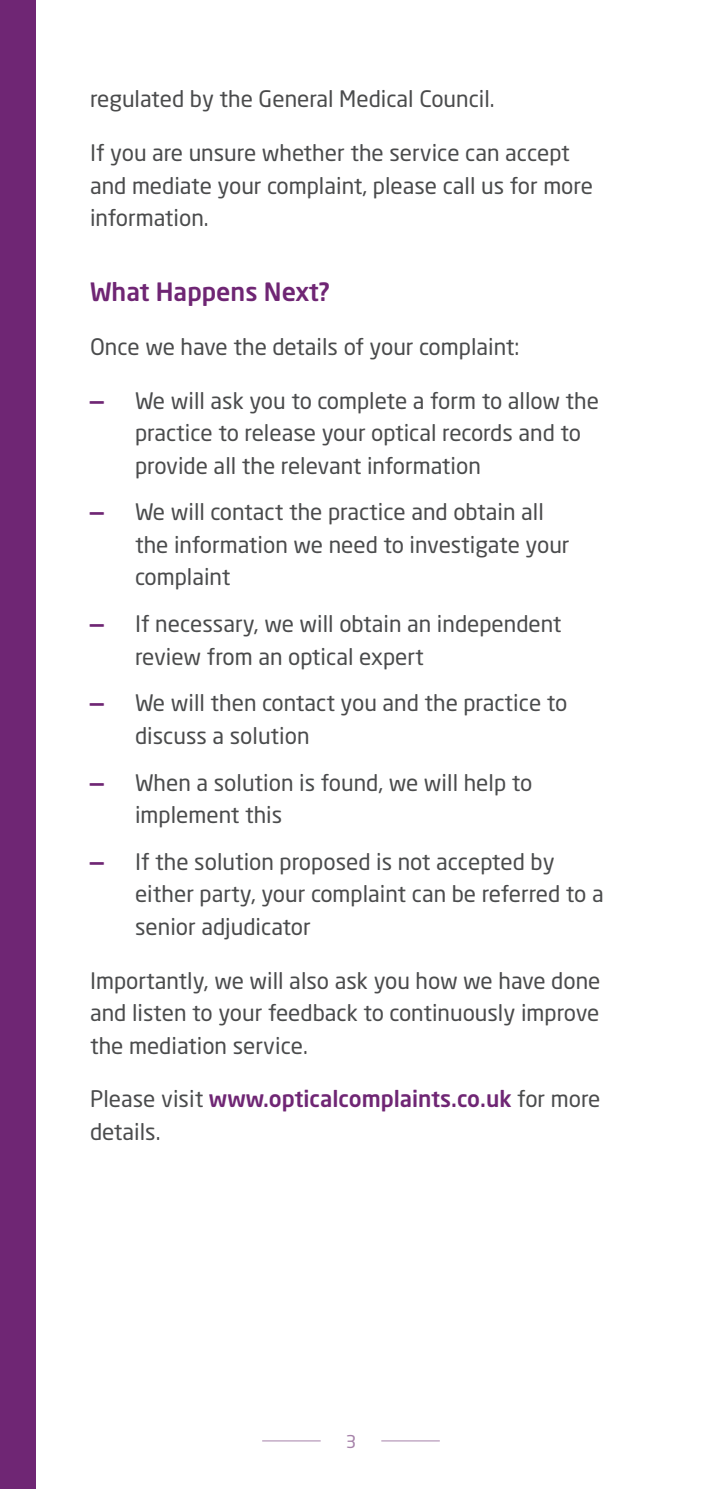
<style>
.page{position:relative;width:702px;height:1489px;background:#fff}
.page>*{position:absolute;margin:0;border:0;box-sizing:border-box;transform-origin:0 0}
.t1{font:500 25px "Neo Sans Std";color:#6f2674}
.t2{font:22.5px/32.5px "Neo Sans Std";color:#4a4b4c}
.t3{font:500 22.5px/32.5px "Neo Sans Std";color:#6f2674}
.t4{font:17.5px "Neo Sans Std";color:#a682a9}
.s1{font-weight:700;color:#6f2674}
.s2{font-weight:400;color:#4a4b4c}
</style>
<div class="page">
<hr style="left:262px;top:1440px;width:58px;height:1px;background:#a682a9">
<hr style="left:381px;top:1440px;width:59px;height:1px;background:#a682a9">
<div style="left:0;top:0;width:35px;height:1488px;background:#6f2674"></div>
<p class="t2" style="left:90px;top:82px;width:406px">regulated by the General Medical Council.</p>
<p class="t2" style="left:90px;top:136px;width:504px">If you are unsure whether the service can accept and mediate your complaint, please call us for more information.</p>
<p class="t1" style="left:90px;top:276px;width:241px">What Happens Next?</p>
<p class="t2" style="left:90px;top:330px;width:431px">Once we have the details of your complaint:</p>
<p class="t2" style="left:135px;top:384px;width:465px;text-indent:-45px"><span class="s1">—</span> We will ask you to complete a form to allow the practice to release your optical records and to provide all the relevant information</p>
<p class="t2" style="left:135px;top:495px;width:436px;text-indent:-45px"><span class="s1">—</span> We will contact the practice and obtain all the information we need to investigate your complaint</p>
<p class="t2" style="left:135px;top:607px;width:428px;text-indent:-45px"><span class="s1">—</span> If necessary, we will obtain an independent review from an optical expert</p>
<p class="t2" style="left:135px;top:686px;width:434px;text-indent:-45px"><span class="s1">—</span> We will then contact you and the practice to discuss a solution</p>
<p class="t2" style="left:135px;top:765px;width:399px;text-indent:-45px"><span class="s1">—</span> When a solution is found, we will help to implement this</p>
<p class="t2" style="left:135px;top:844px;width:470px;text-indent:-45px"><span class="s1">—</span> If the solution proposed is not accepted by either party, your complaint can be referred to a senior adjudicator</p>
<p class="t2" style="left:90px;top:963px;width:512px;text-align:justify">Importantly, we will also ask you how we have done and listen to your feedback to continuously improve the mediation service.</p>
<p class="t3" style="left:90px;top:1082px;width:512px"><span class="s2">Please visit</span> www.opticalcomplaints.co.uk <span class="s2">for more details.</span></p>
<p class="t4" style="left:345px;top:1430px;width:12px">3</p>
</div>
